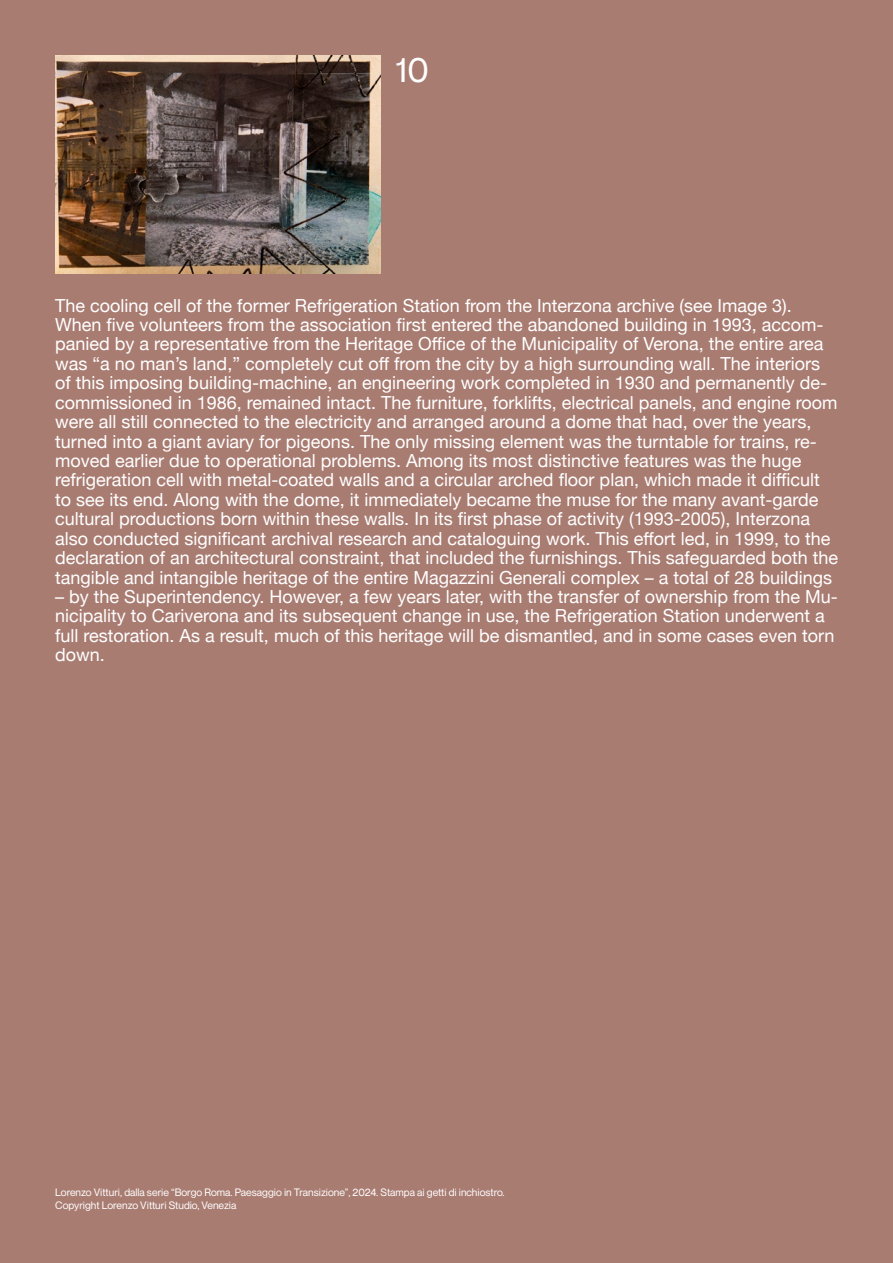
<style>
.page{position:relative;width:893px;height:1263px;background:#a97c72}
.page>*{position:absolute;margin:0;border:0;box-sizing:border-box;transform-origin:0 0}
.t1{font:34.5px "Neue Montreal";color:#fff}
.t2{font:18px/19.4px "Helvetica Neue";color:#fff}
.t3{font:10.5px/12.6px "Neue Montreal";color:#fff}
</style>
<div class="page">
<img style="left:55px;top:55px;width:326px;height:218px">
<h1 class="t1" style="left:395px;top:49px;width:35px">10</h1>
<p class="t2" style="left:55px;top:297px;width:784px">The cooling cell of the former Refrigeration Station from the Interzona archive (see Image 3).<br>When five volunteers from the association first entered the abandoned building in 1993, accom&shy;panied by a representative from the Heritage Office of the Municipality of Verona, the entire area was “a no man’s land,” completely cut off from the city by a high surrounding wall. The interiors of this imposing building-machine, an engineering work completed in 1930 and permanently de&shy;commissioned in 1986, remained intact. The furniture, forklifts, electrical panels, and engine room were all still connected to the electricity and arranged around a dome that had, over the years, turned into a giant aviary for pigeons. The only missing element was the turntable for trains, re&shy;moved earlier due to operational problems. Among its most distinctive features was the huge refrigeration cell with metal-coated walls and a circular arched floor plan, which made it difficult to see its end. Along with the dome, it immediately became the muse for the many avant-garde cultural productions born within these walls. In its first phase of activity (1993-2005), Interzona also conducted significant archival research and cataloguing work. This effort led, in 1999, to the declaration of an architectural constraint, that included the furnishings. This safeguarded both the tangible and intangible heritage of the entire Magazzini Generali complex – a total of 28 buildings</p>
<p class="t2" style="left:55px;top:588px;width:784px">– by the Superintendency. However, a few years later, with the transfer of ownership from the Mu&shy;nicipality to Cariverona and its subsequent change in use, the Refrigeration Station underwent a full restoration. As a result, much of this heritage will be dismantled, and in some cases even torn down.</p>
<p class="t3" style="left:55px;top:1186px;width:451px">Lorenzo Vitturi, dalla serie “Borgo Roma. Paesaggio in Transizione”, 2024. Stampa ai getti di inchiostro.<br>Copyright Lorenzo Vitturi Studio, Venezia</p>
</div>
